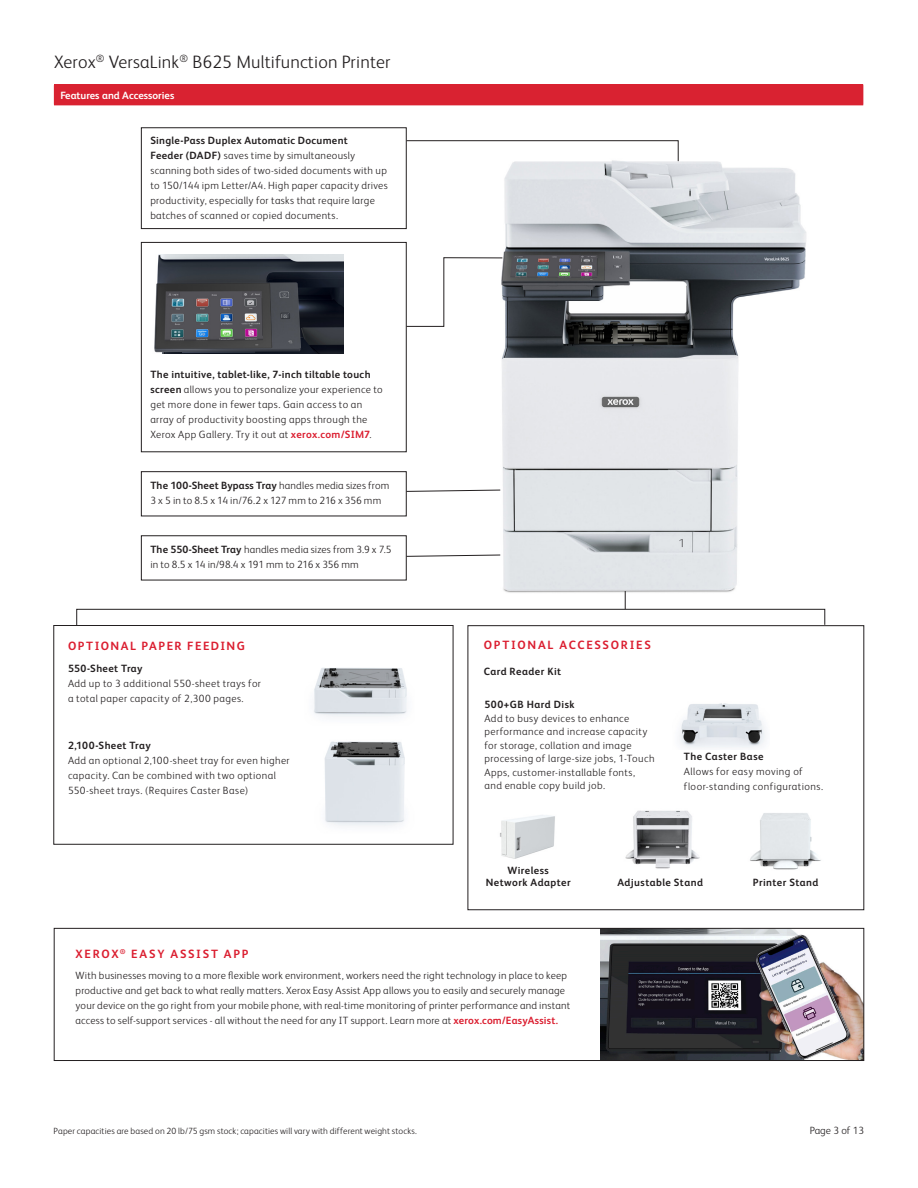
<style>
.page{position:relative;width:918px;height:1188px;background:#fff}
.page>*{position:absolute;margin:0;border:0;box-sizing:border-box;transform-origin:0 0}
.t1{font:300 18px "Xerox Sans";letter-spacing:.01em;color:#231f20}
.Body_Subhead_8_5_12_5_130{font:700 12px "Xerox Sans";letter-spacing:.135em;color:#db1e30}
.Body_Text_7_10{font:300 10.5px/15px "Xerox Sans";letter-spacing:.03em;color:#231f20}
.Body_Text_7_10-2{font:300 10.5px/15px "Xerox Sans";letter-spacing:-.005em;color:#231f20}
.Body_Text_7_10-3{font:300 10.5px/15px "Xerox Sans";letter-spacing:.005em;color:#231f20}
.Body_Text_7_10-4{font:700 10.5px/12px "Xerox Sans";letter-spacing:.04em;color:#231f20;text-align:center}
.t2{font:700 10.5px "Xerox Sans";color:#fff}
.Body_Text_7_10-5{font:300 9px "Xerox Sans";letter-spacing:.015em;color:#231f20}
.s1{font-weight:700}
.s2{font-weight:700;color:#db1e30}
</style>
<div class="page">
<svg style="left:468px;top:625px;width:396px;height:285px"></svg>
<img style="left:485px;top:161px;width:341px;height:454px">
<div style="left:54px;top:85px;width:809px;height:20px;background:#d92231"></div>
<hr style="left:54px;top:84px;width:809px;height:1px;background:#d92231">
<hr style="left:54px;top:105px;width:809px;height:1px;background:#d92231">
<svg style="left:54px;top:928px;width:810px;height:133px"></svg>
<svg style="left:141px;top:242px;width:266px;height:210px"></svg>
<svg style="left:53px;top:625px;width:400px;height:220px"></svg>
<svg style="left:406px;top:257px;width:97px;height:70px"></svg>
<div style="left:77px;top:609px;width:748px;height:16px;border:1px solid #231f20"></div>
<svg style="left:625px;top:591px;width:1px;height:18px"></svg>
<svg style="left:141px;top:127px;width:538px;height:102px"></svg>
<img style="left:143px;top:254px;width:200px;height:100px">
<img style="left:305px;top:658px;width:110px;height:69px">
<img style="left:672px;top:692px;width:97px;height:58px">
<img style="left:314px;top:727px;width:107px;height:106px">
<img style="left:487px;top:798px;width:78px;height:61px">
<svg style="left:141px;top:471px;width:360px;height:45px"></svg>
<svg style="left:141px;top:535px;width:360px;height:45px"></svg>
<img style="left:741px;top:806px;width:92px;height:79px">
<img style="left:624px;top:809px;width:77px;height:61px">
<p class="t1" style="left:54px;top:50px;width:338px">Xerox<sup>®</sup> VersaLink<sup>®</sup> B625 Multifunction Printer</p>
<p class="t2" style="left:60px;top:88px;width:115px">Features and Accessories</p>
<p class="Body_Text_7_10" style="left:150px;top:133px;width:239px"><span class="s1">Single-Pass Duplex Automatic Document<br>Feeder (DADF)</span> saves time by simultaneously scanning both sides of two-sided documents with up to 150/144 ipm Letter/A4. High paper capacity drives productivity, especially for tasks that require large batches of scanned or copied documents.</p>
<p class="Body_Text_7_10" style="left:150px;top:366px;width:234px"><span class="s1">The intuitive, tablet-like, 7-inch tiltable touch screen</span> allows you to personalize your experience to get more done in fewer taps. Gain access to an array of productivity boosting apps through the Xerox App Gallery. Try it out at <span class="s2">xerox.com/SIM7</span>.</p>
<p class="Body_Text_7_10-2" style="left:150px;top:477px;width:240px"><span class="s1">The 100-Sheet Bypass Tray</span> handles media sizes from<br>3 x 5 in to 8.5 x 14 in/76.2 x 127 mm to 216 x 356 mm</p>
<p class="Body_Text_7_10-3" style="left:150px;top:541px;width:243px"><span class="s1">The 550-Sheet Tray</span> handles media sizes from 3.9 x 7.5 in to 8.5 x 14 in/98.4 x 191 mm to 216 x 356 mm</p>
<p class="Body_Subhead_8_5_12_5_130" style="left:68px;top:637px;width:179px">OPTIONAL PAPER FEEDING</p>
<p class="Body_Text_7_10" style="left:68px;top:660px;width:195px"><span class="s1">550-Sheet Tray<br></span>Add up to 3 additional 550-sheet trays for a total paper capacity of 2,300 pages.</p>
<p class="Body_Text_7_10" style="left:68px;top:737px;width:223px"><span class="s1">2,100-Sheet Tray<br></span>Add an optional 2,100-sheet tray for even higher capacity. Can be combined with two optional 550-sheet trays. (Requires Caster Base)</p>
<p class="Body_Subhead_8_5_12_5_130" style="left:484px;top:637px;width:169px">OPTIONAL ACCESSORIES</p>
<p class="Body_Text_7_10-4" style="left:484px;top:665px;width:79px">Card Reader Kit</p>
<p class="Body_Text_7_10" style="left:484px;top:697px;width:172px;line-height:13.5px"><span class="s1">500+GB Hard Disk<br></span>Add to busy devices to enhance performance and increase capacity for storage, collation and image processing of large-size jobs, 1-Touch<br>Apps, customer-installable fonts, and enable copy build job.</p>
<p class="Body_Text_7_10" style="left:684px;top:749px;width:141px"><span class="s1">The Caster Base<br></span>Allows for easy moving of floor-standing configurations.</p>
<p class="Body_Text_7_10-4" style="left:486px;top:864px;width:86px">Wireless<br>Network Adapter</p>
<p class="Body_Text_7_10-4" style="left:617px;top:876px;width:87px">Adjustable Stand</p>
<p class="Body_Text_7_10-4" style="left:753px;top:876px;width:67px">Printer Stand</p>
<p class="Body_Subhead_8_5_12_5_130" style="left:76px;top:946px;width:174px">XEROX<sup>®</sup> EASY ASSIST APP</p>
<p class="Body_Text_7_10" style="left:76px;top:968px;width:496px">With businesses moving to a more flexible work environment, workers need the right technology in place to keep productive and get back to what really matters. Xerox Easy Assist App allows you to easily and securely manage your device on the go right from your mobile phone, with real-time monitoring of printer performance and instant access to self-support services - all without the need for any IT support. Learn more at <span class="s2">xerox.com/EasyAssist.</span></p>
<p class="Body_Text_7_10-5" style="left:54px;top:1125px;width:365px">Paper capacities are based on 20 lb/75 gsm stock; capacities will vary with different weight stocks.</p>
<p class="Body_Text_7_10" style="left:810px;top:1122px;width:56px">Page 3 of 13</p>
</div>
